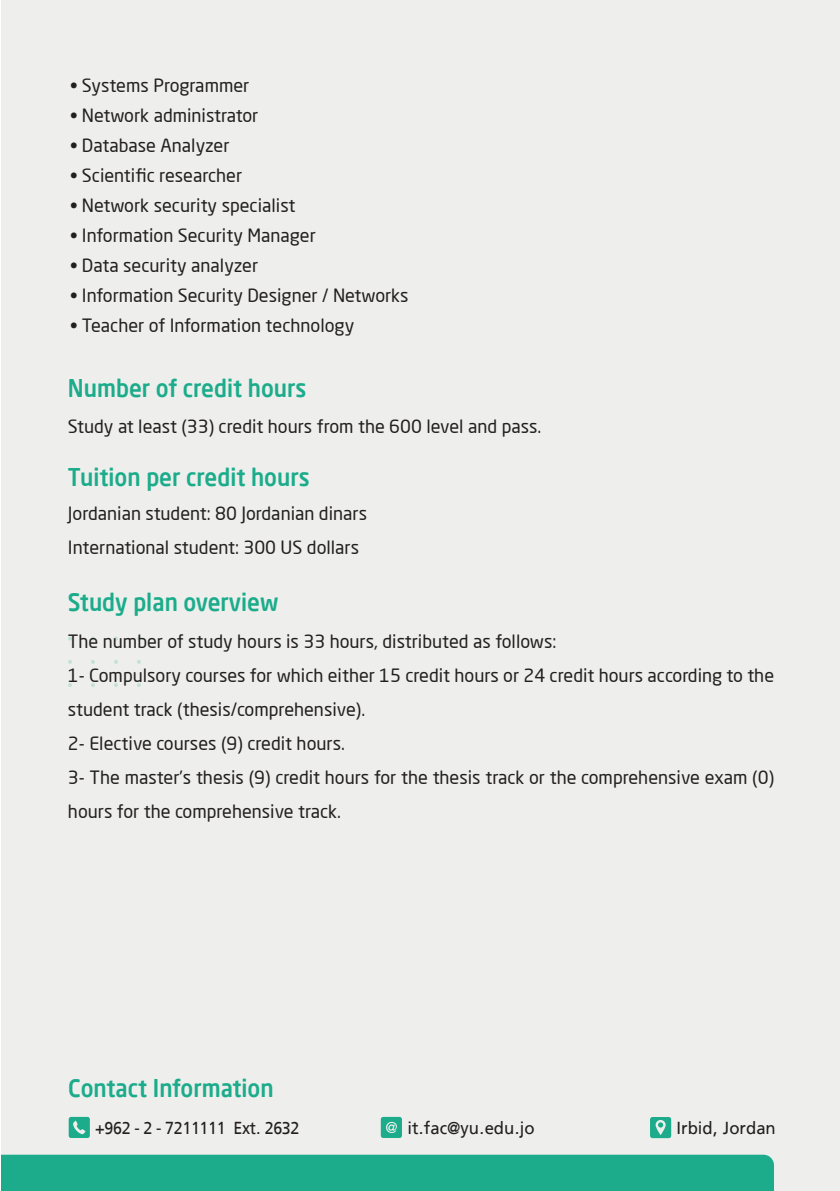
<style>
.page{position:relative;width:840px;height:1191px;background:#fff}
.page>*{position:absolute;margin:0;border:0;box-sizing:border-box;transform-origin:0 0}
.t1{font:500 24px "Neo Sans W23";color:#1cac8b;scale:.93 1}
.t2{font:18px/34px "Neo Sans W23";color:#231f20}
.t3{font:17.4px "Frutiger LT Arabic 55 Roman";color:#231f20;scale:.96 1}
.t4{font:17.4px "Frutiger LT Arabic 55 Roman";letter-spacing:-.02em;color:#231f20;scale:.93 1}
</style>
<div class="page">
<div style="left:1px;top:0;width:838px;height:1191px;background:#eeefed"></div>
<div style="left:1px;top:1154px;width:772px;height:37px;background:#1cac8b"></div>
<svg style="left:137px;top:636px;width:4px;height:4px"></svg>
<svg style="left:137px;top:660px;width:4px;height:4px"></svg>
<svg style="left:137px;top:683px;width:4px;height:4px"></svg>
<svg style="left:114px;top:636px;width:4px;height:4px"></svg>
<svg style="left:114px;top:660px;width:4px;height:4px"></svg>
<svg style="left:114px;top:683px;width:4px;height:4px"></svg>
<svg style="left:91px;top:636px;width:4px;height:4px"></svg>
<svg style="left:91px;top:660px;width:4px;height:4px"></svg>
<svg style="left:91px;top:683px;width:4px;height:4px"></svg>
<svg style="left:68px;top:636px;width:4px;height:4px"></svg>
<svg style="left:68px;top:660px;width:4px;height:4px"></svg>
<svg style="left:68px;top:683px;width:4px;height:4px"></svg>
<svg style="left:69px;top:1116px;width:21px;height:22px"></svg>
<svg style="left:380px;top:1116px;width:22px;height:22px"></svg>
<svg style="left:650px;top:1117px;width:20px;height:21px"></svg>
<p class="t2" style="left:70px;top:68px;width:181px">• Systems Programmer</p>
<p class="t2" style="left:70px;top:98px;width:190px">• Network administrator</p>
<p class="t2" style="left:70px;top:128px;width:161px">• Database Analyzer</p>
<p class="t2" style="left:70px;top:158px;width:174px">• Scientific researcher</p>
<p class="t2" style="left:70px;top:188px;width:227px">• Network security specialist</p>
<p class="t2" style="left:70px;top:218px;width:247px">• Information Security Manager</p>
<p class="t2" style="left:70px;top:248px;width:190px">• Data security analyzer</p>
<p class="t2" style="left:70px;top:278px;width:340px">• Information Security Designer / Networks</p>
<p class="t2" style="left:70px;top:308px;width:286px">• Teacher of Information technology</p>
<h1 class="t1" style="left:68px;top:369px;width:258px">Number of credit hours</h1>
<p class="t2" style="left:68px;top:409px;width:474px">Study at least (33) credit hours from the 600 level and pass.</p>
<h1 class="t1" style="left:68px;top:459px;width:261px">Tuition per credit hours</h1>
<p class="t2" style="left:68px;top:496px;width:300px">Jordanian student: 80 Jordanian dinars<br>International student: 300 US dollars</p>
<h1 class="t1" style="left:68px;top:584px;width:228px">Study plan overview</h1>
<p class="t2" style="left:68px;top:624px;width:707px">The number of study hours is 33 hours, distributed as follows:<br>1- Compulsory courses for which either 15 credit hours or 24 credit hours according to the student track (thesis/comprehensive).<br>2- Elective courses (9) credit hours.<br>3- The master’s thesis (9) credit hours for the thesis track or the comprehensive exam (0) hours for the comprehensive track.</p>
<h1 class="t1" style="left:68px;top:1069px;width:222px">Contact Information</h1>
<p class="t4" style="left:95px;top:1114px;width:221px">+962 - 2 - 7211111 Ext. 2632</p>
<p class="t3" style="left:407px;top:1114px;width:134px">it.fac@yu.edu.jo</p>
<p class="t3" style="left:676px;top:1114px;width:105px">Irbid, Jordan</p>
</div>
